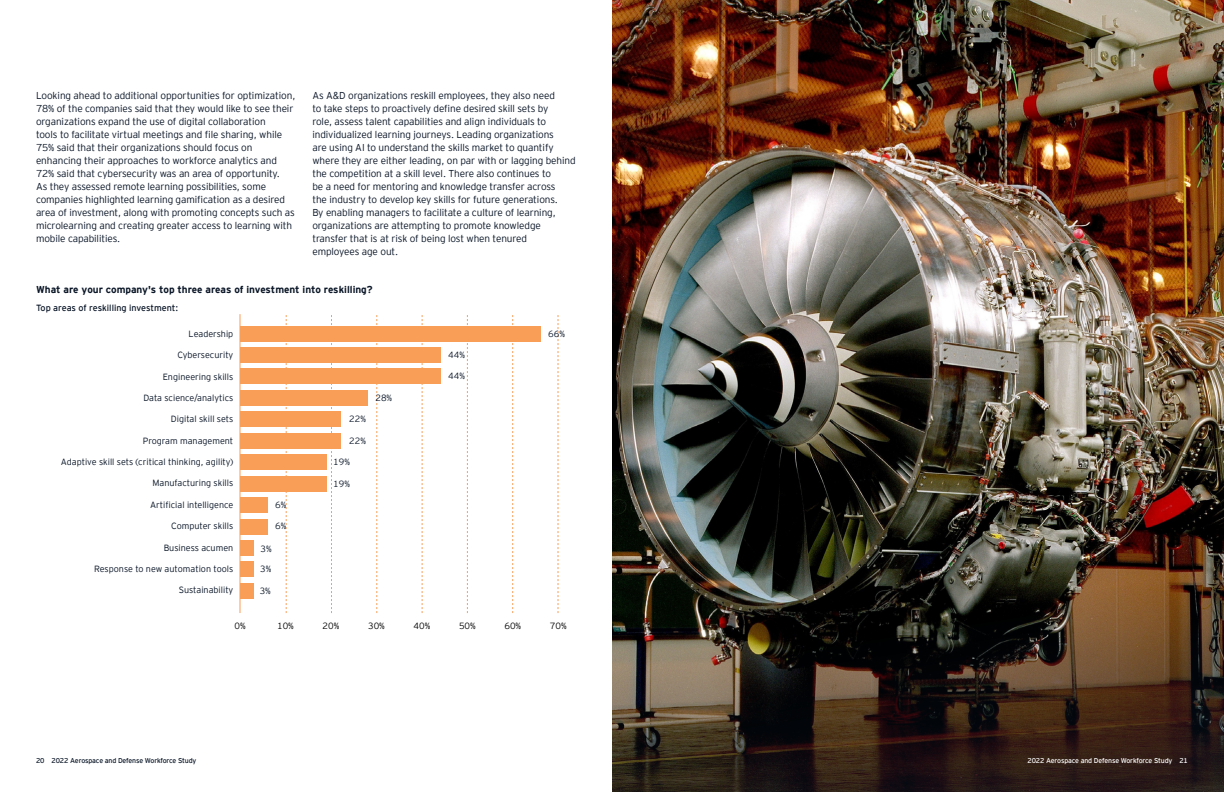
<style>
.page{position:relative;width:1224px;height:792px;background:#fff}
.page>*{position:absolute;margin:0;border:0;box-sizing:border-box;transform-origin:0 0}
.t1{font:300 10px/13px "EY Interstate";letter-spacing:-.01em;color:#0a1627}
.t2{font:700 10px "EY Interstate";color:#0a1627}
.t3{font:300 9px "EY Interstate";color:#0a1627}
.t4{font:9px "EY Interstate";color:#0a1627}
.t5{font:300 9px "EY Interstate";color:#000}
.t6{font:7px "EY Interstate";letter-spacing:-.02em;color:#0a1627}
.t7{font:7px "EY Interstate";letter-spacing:-.02em;color:#fff}
</style>
<div class="page">
<img style="left:612px;top:0;width:612px;height:564px">
<img style="left:612px;top:564px;width:612px;height:228px">
<div style="left:240px;top:583px;width:14px;height:15px;background:#f89e57"></div>
<div style="left:240px;top:562px;width:14px;height:15px;background:#f89e57"></div>
<div style="left:240px;top:540px;width:14px;height:15px;background:#f89e57"></div>
<div style="left:240px;top:519px;width:27px;height:15px;background:#f89e57"></div>
<div style="left:240px;top:498px;width:27px;height:15px;background:#f89e57"></div>
<div style="left:240px;top:476px;width:86px;height:15px;background:#f89e57"></div>
<div style="left:240px;top:455px;width:86px;height:15px;background:#f89e57"></div>
<div style="left:240px;top:433px;width:100px;height:15px;background:#f89e57"></div>
<div style="left:240px;top:412px;width:100px;height:15px;background:#f89e57"></div>
<div style="left:240px;top:390px;width:127px;height:15px;background:#f89e57"></div>
<div style="left:240px;top:369px;width:200px;height:15px;background:#f89e57"></div>
<div style="left:240px;top:348px;width:200px;height:15px;background:#f89e57"></div>
<div style="left:240px;top:326px;width:300px;height:15px;background:#f89e57"></div>
<svg style="left:286px;top:315px;width:1px;height:298px"></svg>
<svg style="left:331px;top:315px;width:1px;height:298px"></svg>
<svg style="left:377px;top:315px;width:1px;height:298px"></svg>
<svg style="left:422px;top:315px;width:1px;height:298px"></svg>
<svg style="left:467px;top:315px;width:1px;height:298px"></svg>
<svg style="left:512px;top:315px;width:1px;height:298px"></svg>
<svg style="left:558px;top:315px;width:1px;height:298px"></svg>
<hr style="left:240px;top:314px;width:1px;height:299px;background:#f89e57">
<p class="t1" style="left:36px;top:89px;width:261px">Looking ahead to additional opportunities for optimization, 78% of the companies said that they would like to see their organizations expand the use of digital collaboration<br>tools to facilitate virtual meetings and file sharing, while 75% said that their organizations should focus on enhancing their approaches to workforce analytics and 72% said that cybersecurity was an area of opportunity.<br>As they assessed remote learning possibilities, some companies highlighted learning gamification as a desired area of investment, along with promoting concepts such as microlearning and creating greater access to learning with mobile capabilities.</p>
<p class="t1" style="left:312px;top:89px;width:265px">As A&amp;D organizations reskill employees, they also need<br>to take steps to proactively define desired skill sets by<br>role, assess talent capabilities and align individuals to individualized learning journeys. Leading organizations<br>are using AI to understand the skills market to quantify where they are either leading, on par with or lagging behind the competition at a skill level. There also continues to<br>be a need for mentoring and knowledge transfer across<br>the industry to develop key skills for future generations.<br>By enabling managers to facilitate a culture of learning, organizations are attempting to promote knowledge transfer that is at risk of being lost when tenured employees age out.</p>
<p class="t2" style="left:36px;top:282px;width:338px">What are your company's top three areas of investment into reskilling?</p>
<p class="t4" style="left:36px;top:301px;width:144px">Top areas of reskilling investment:</p>
<p class="t3" style="left:189px;top:327px;width:46px">Leadership</p>
<p class="t3" style="left:177px;top:349px;width:57px">Cybersecurity</p>
<p class="t3" style="left:163px;top:370px;width:72px">Engineering skills</p>
<p class="t3" style="left:143px;top:391px;width:92px">Data science/analytics</p>
<p class="t3" style="left:171px;top:413px;width:64px">Digital skill sets</p>
<p class="t3" style="left:143px;top:434px;width:92px">Program management</p>
<p class="t3" style="left:61px;top:455px;width:174px">Adaptive skill sets (critical thinking, agility)</p>
<p class="t3" style="left:152px;top:477px;width:82px">Manufacturing skills</p>
<p class="t3" style="left:150px;top:498px;width:85px">Artificial intelligence</p>
<p class="t3" style="left:171px;top:520px;width:64px">Computer skills</p>
<p class="t3" style="left:164px;top:541px;width:71px">Business acumen</p>
<p class="t3" style="left:94px;top:562px;width:141px">Response to new automation tools</p>
<p class="t3" style="left:179px;top:584px;width:56px">Sustainability</p>
<p class="t3" style="left:275px;top:499px;width:13px">6%</p>
<p class="t3" style="left:275px;top:520px;width:13px">6%</p>
<p class="t3" style="left:261px;top:542px;width:13px">3%</p>
<p class="t3" style="left:260px;top:563px;width:13px">3%</p>
<p class="t3" style="left:260px;top:585px;width:13px">3%</p>
<p class="t3" style="left:349px;top:412px;width:18px">22%</p>
<p class="t3" style="left:349px;top:434px;width:18px">22%</p>
<p class="t3" style="left:333px;top:456px;width:18px">19%</p>
<p class="t3" style="left:333px;top:477px;width:18px">19%</p>
<p class="t3" style="left:375px;top:391px;width:18px">28%</p>
<p class="t3" style="left:448px;top:349px;width:18px">44%</p>
<p class="t3" style="left:448px;top:370px;width:18px">44%</p>
<p class="t3" style="left:548px;top:327px;width:18px">66%</p>
<p class="t5" style="left:234px;top:619px;width:13px">0%</p>
<p class="t5" style="left:277px;top:619px;width:18px">10%</p>
<p class="t5" style="left:323px;top:619px;width:18px">20%</p>
<p class="t5" style="left:368px;top:619px;width:18px">30%</p>
<p class="t5" style="left:414px;top:619px;width:18px">40%</p>
<p class="t5" style="left:459px;top:619px;width:18px">50%</p>
<p class="t5" style="left:504px;top:619px;width:18px">60%</p>
<p class="t5" style="left:550px;top:619px;width:18px">70%</p>
<p class="t6" style="left:36px;top:756px;width:162px">20 2022 Aerospace and Defense Workforce Study</p>
<p class="t7" style="left:1028px;top:756px;width:162px">2022 Aerospace and Defense Workforce Study 21</p>
</div>
